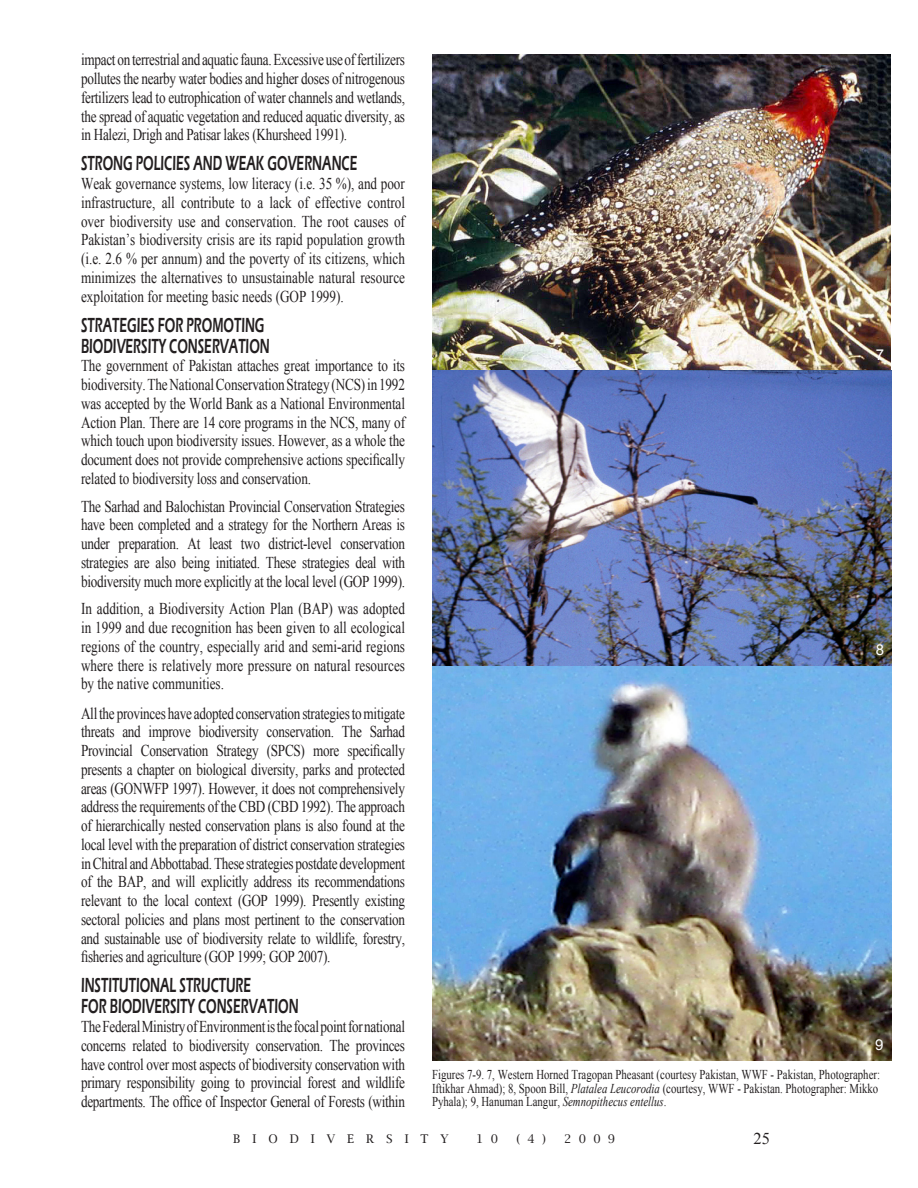
<style>
.page{position:relative;width:918px;height:1188px;background:#fff}
.page>*{position:absolute;margin:0;border:0;box-sizing:border-box;transform-origin:0 0}
.Text_body{font:600 21px "Eras ITC";color:#231f20;scale:.6 1}
.Text_body-2{font:16.5px/18.8px "Times New Roman";letter-spacing:-.02em;color:#231f20;text-align:justify;scale:.8 1}
.Text_body-3{font:16.5px "Times New Roman";letter-spacing:-.02em;color:#231f20}
.Text_body-4{font:15px "Arial";color:#fff}
.Text_body-5{font:13.5px/13.5px "Times New Roman";color:#231f20;scale:.8 1}
.t1{font:12px "Lucida Bright";letter-spacing:1em;color:#231f20}
.s1{font-style:italic}
</style>
<div class="page">
<img style="left:432px;top:665px;width:459px;height:396px">
<img style="left:432px;top:55px;width:459px;height:610px">
<p class="Text_body-2" style="left:81px;top:50px;width:407px">impact on terrestrial and aquatic fauna. Excessive use of fertilizers pollutes the nearby water bodies and higher doses of nitrogenous fertilizers lead to eutrophication of water channels and wetlands, the spread of aquatic vegetation and reduced aquatic diversity, as in Halezi, Drigh and Patisar lakes (Khursheed 1991).</p>
<p class="Text_body" style="left:81px;top:152px;width:462px">STRONG POLICIES AND WEAK GOVERNANCE</p>
<p class="Text_body-2" style="left:81px;top:174px;width:407px">Weak governance systems, low literacy (i.e. 35 %), and poor infrastructure, all contribute to a lack of effective control over biodiversity use and conservation. The root causes of Pakistan’s biodiversity crisis are its rapid population growth (i.e. 2.6 % per annum) and the poverty of its citizens, which minimizes the alternatives to unsustainable natural resource exploitation for meeting basic needs (GOP 1999).</p>
<p class="Text_body" style="left:81px;top:313px;width:307px">STRATEGIES FOR PROMOTING</p>
<p class="Text_body" style="left:81px;top:334px;width:316px">BIODIVERSITY CONSERVATION</p>
<p class="Text_body-2" style="left:81px;top:356px;width:407px">The government of Pakistan attaches great importance to its biodiversity. The National Conservation Strategy (NCS) in 1992 was accepted by the World Bank as a National Environmental Action Plan. There are 14 core programs in the NCS, many of which touch upon biodiversity issues. However, as a whole the document does not provide comprehensive actions specifically related to biodiversity loss and conservation.</p>
<p class="Text_body-2" style="left:81px;top:497px;width:407px">The Sarhad and Balochistan Provincial Conservation Strategies have been completed and a strategy for the Northern Areas is under preparation. At least two district-level conservation strategies are also being initiated. These strategies deal with biodiversity much more explicitly at the local level (GOP 1999).</p>
<p class="Text_body-2" style="left:81px;top:599px;width:407px">In addition, a Biodiversity Action Plan (BAP) was adopted in 1999 and due recognition has been given to all ecological regions of the country, especially arid and semi-arid regions where there is relatively more pressure on natural resources by the native communities.</p>
<p class="Text_body-2" style="left:81px;top:704px;width:407px">All the provinces have adopted conservation strategies to mitigate threats and improve biodiversity conservation. The Sarhad Provincial Conservation Strategy (SPCS) more specifically presents a chapter on biological diversity, parks and protected areas (GONWFP 1997). However, it does not comprehensively address the requirements of the CBD (CBD 1992). The approach of hierarchically nested conservation plans is also found at the local level with the preparation of district conservation strategies in Chitral and Abbottabad. These strategies postdate development of the BAP, and will explicitly address its recommendations relevant to the local context (GOP 1999). Presently existing sectoral policies and plans most pertinent to the conservation and sustainable use of biodiversity relate to wildlife, forestry, fisheries and agriculture (GOP 1999; GOP 2007).</p>
<p class="Text_body" style="left:81px;top:974px;width:285px">INSTITUTIONAL STRUCTURE</p>
<p class="Text_body" style="left:81px;top:995px;width:364px">FOR BIODIVERSITY CONSERVATION</p>
<p class="Text_body-2" style="left:81px;top:1017px;width:407px">The Federal Ministry of Environment is the focal point for national concerns related to biodiversity conservation. The provinces have control over most aspects of biodiversity conservation with primary responsibility going to provincial forest and wildlife departments. The office of Inspector General of Forests (within</p>
<p class="Text_body-4" style="left:876px;top:345px;width:10px">7</p>
<p class="Text_body-4" style="left:876px;top:640px;width:10px">8</p>
<p class="Text_body-4" style="left:875px;top:1035px;width:10px">9</p>
<p class="Text_body-5" style="left:432px;top:1068px;width:562px">Figures 7-9. 7, Western Horned Tragopan Pheasant (courtesy Pakistan, WWF - Pakistan, Photographer:<br>Iftikhar Ahmad); 8, Spoon Bill, <span class="s1">Platalea Leucorodia</span> (courtesy, WWF - Pakistan. Photographer: Mikko<br>Pyhala); 9, Hanuman Langur, <span class="s1">Semnopithecus entellus</span>.</p>
<p class="t1" style="left:233px;top:1132px;width:217px">BIODIVERSITY</p>
<p class="t1" style="left:476px;top:1132px;width:23px">1 0</p>
<p class="t1" style="left:516px;top:1132px;width:31px">( 4 )</p>
<p class="t1" style="left:564px;top:1132px;width:53px">2 0 0 9</p>
<p class="Text_body-3" style="left:754px;top:1127px;width:18px">25</p>
</div>
